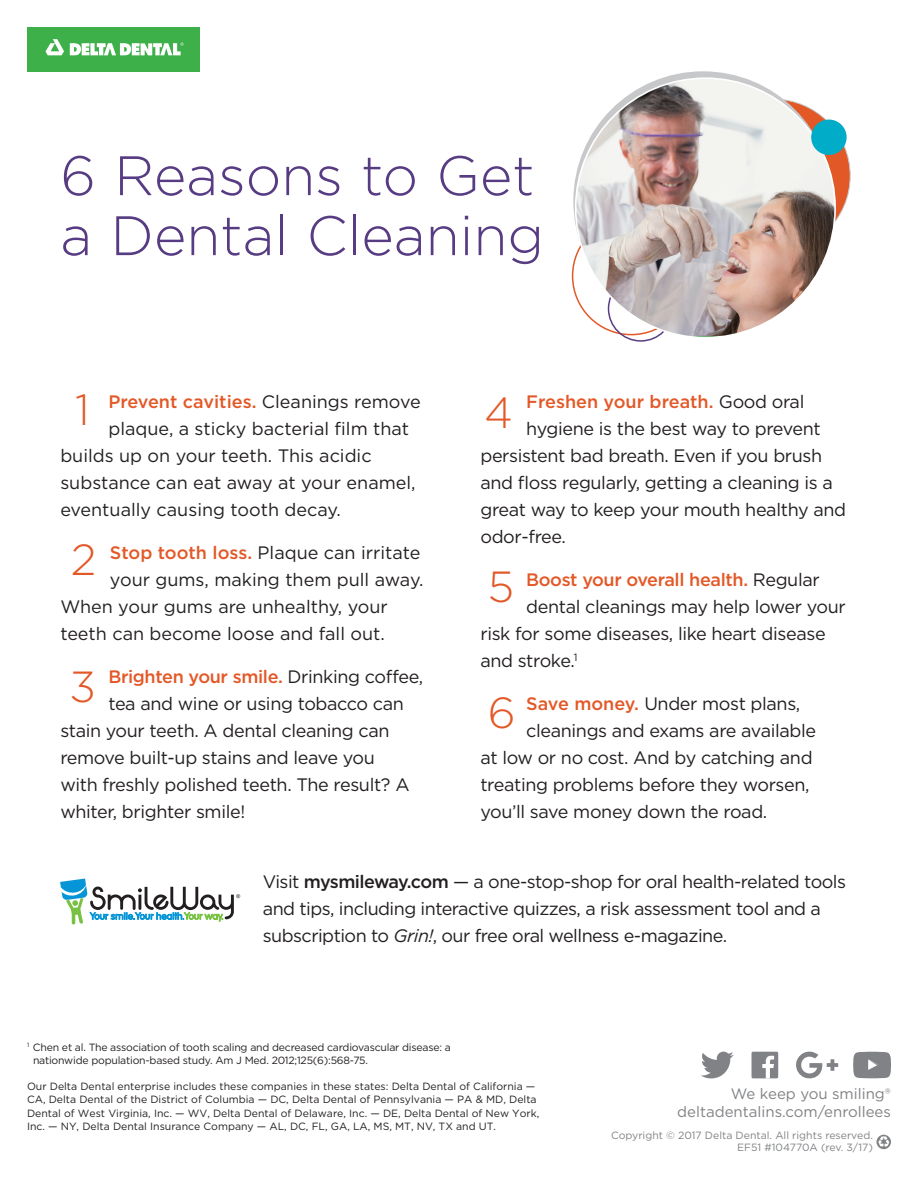
<style>
.page{position:relative;width:918px;height:1188px;background:#fff}
.page>*{position:absolute;margin:0;border:0;box-sizing:border-box;transform-origin:0 0}
.t1{font:300 55.5px/60px "Gotham";color:#583c83}
.Paragraph_Numbers{font:300 43.5px "Gotham";color:#e35827}
.Body{font:18px/27px "Gotham";letter-spacing:-.02em;color:#231f20}
.Body-2{font:18px "Gotham";color:#231f20}
.Body-3{font:500 18px "Gotham";letter-spacing:-.02em;color:#e35827}
.Body-4{font:500 18px "Gotham";color:#e35827}
.t2{font:15px "Gotham";color:#808285}
.Disclaimer_No_Number{font:10.5px/13.5px "Gotham";color:#231f20}
.Disclaimer_With_Numb{font:10.5px/13.5px "Gotham";letter-spacing:-.02em;color:#231f20}
.t3{font:10.5px "Gotham";color:#808285}
.s1{font-weight:400;color:#231f20}
.s2{font-weight:500;color:#e35827}
.s3{font-weight:500}
.s4{font-style:italic}
</style>
<div class="page">
<svg style="left:877px;top:1135px;width:14px;height:14px"></svg>
<div style="left:697px;top:99px;width:153px;height:153px;background:#e35827;border-radius:50%"></div>
<img style="left:576px;top:78px;width:259px;height:258px">
<div style="left:811px;top:120px;width:36px;height:35px;background:#00acc8;border-radius:50%"></div>
<div style="left:27px;top:27px;width:172px;height:45px;background:#3eb049"></div>
<svg style="left:46px;top:39px;width:18px;height:16px"></svg>
<svg style="left:70px;top:42px;width:114px;height:14px"></svg>
<svg style="left:701px;top:1052px;width:33px;height:26px"></svg>
<svg style="left:796px;top:1051px;width:42px;height:28px"></svg>
<svg style="left:853px;top:1052px;width:38px;height:26px"></svg>
<div style="left:752px;top:1052px;width:26px;height:26px;background:#808285"></div>
<svg style="left:762px;top:1056px;width:12px;height:22px"></svg>
<svg style="left:60px;top:879px;width:180px;height:45px"></svg>
<p class="t1" style="left:60px;top:144px;width:485px">6 Reasons to Get a Dental Cleaning</p>
<p class="Paragraph_Numbers" style="left:75px;top:382px;width:16px">1</p>
<p class="Body-4" style="left:108px;top:390px;width:314px">Prevent cavities. <span class="s1">Cleanings remove</span></p>
<p class="Body-2" style="left:108px;top:417px;width:302px">plaque, a sticky bacterial film that</p>
<p class="Body-2" style="left:60px;top:444px;width:313px">builds up on your teeth. This acidic</p>
<p class="Body-2" style="left:60px;top:471px;width:357px">substance can eat away at your enamel,</p>
<p class="Body-2" style="left:60px;top:498px;width:282px">eventually causing tooth decay.</p>
<p class="Body-2" style="left:110px;top:541px;width:312px"><span class="s2">Stop tooth loss.</span> Plaque can irritate</p>
<p class="Body-2" style="left:110px;top:568px;width:315px">your gums, making them pull away.</p>
<p class="Body-2" style="left:60px;top:595px;width:329px">When your gums are unhealthy, your</p>
<p class="Body-2" style="left:60px;top:622px;width:326px">teeth can become loose and fall out.</p>
<p class="Body-3" style="left:108px;top:665px;width:316px">Brighten your smile. <span class="s1">Drinking coffee,</span></p>
<p class="Body" style="left:108px;top:690px;width:297px">tea and wine or using tobacco can</p>
<p class="Body" style="left:60px;top:717px;width:331px">stain your teeth. A dental cleaning can</p>
<p class="Body" style="left:60px;top:744px;width:316px">remove built-up stains and leave you</p>
<p class="Body" style="left:60px;top:771px;width:351px">with freshly polished teeth. The result? A</p>
<p class="Body" style="left:60px;top:798px;width:186px">whiter, brighter smile!</p>
<p class="Paragraph_Numbers" style="left:71px;top:532px;width:27px">2</p>
<p class="Paragraph_Numbers" style="left:69px;top:659px;width:28px">3</p>
<p class="Body-4" style="left:526px;top:390px;width:280px">Freshen your breath. <span class="s1">Good oral</span></p>
<p class="Body" style="left:526px;top:415px;width:296px">hygiene is the best way to prevent</p>
<p class="Body" style="left:480px;top:442px;width:343px">persistent bad breath. Even if you brush</p>
<p class="Body" style="left:480px;top:469px;width:354px">and floss regularly, getting a cleaning is a</p>
<p class="Body" style="left:480px;top:496px;width:367px">great way to keep your mouth healthy and</p>
<p class="Body" style="left:480px;top:523px;width:87px">odor-free.</p>
<p class="Body-3" style="left:526px;top:568px;width:295px">Boost your overall health. <span class="s1">Regular</span></p>
<p class="Body" style="left:526px;top:593px;width:321px">dental cleanings may help lower your</p>
<p class="Body" style="left:480px;top:620px;width:347px">risk for some diseases, like heart disease</p>
<p class="Body" style="left:480px;top:647px;width:99px">and stroke.<sup>1</sup></p>
<p class="Body" style="left:526px;top:690px;width:276px"><span class="s2">Save money.</span> Under most plans,</p>
<p class="Body" style="left:526px;top:717px;width:291px">cleanings and exams are available</p>
<p class="Body" style="left:480px;top:744px;width:334px">at low or no cost. And by catching and</p>
<p class="Body" style="left:480px;top:771px;width:331px">treating problems before they worsen,</p>
<p class="Body" style="left:480px;top:798px;width:288px">you’ll save money down the road.</p>
<p class="Paragraph_Numbers" style="left:484px;top:385px;width:30px">4</p>
<p class="Paragraph_Numbers" style="left:488px;top:559px;width:28px">5</p>
<p class="Paragraph_Numbers" style="left:488px;top:685px;width:29px">6</p>
<p class="Body" style="left:263px;top:868px;width:585px">Visit <span class="s3">mysmileway.com</span> — a one-stop-shop for oral health-related tools and tips, including interactive quizzes, a risk assessment tool and a subscription to <span class="s4">Grin!</span>, our free oral wellness e-magazine.</p>
<p class="Disclaimer_With_Numb" style="left:33px;top:1040px;width:419px;text-indent:-6px"><sup>1</sup> Chen et al. The association of tooth scaling and decreased cardiovascular disease: a nationwide population-based study. Am J Med. 2012;125(6):568-75.</p>
<p class="Disclaimer_No_Number" style="left:27px;top:1079px;width:514px">Our Delta Dental enterprise includes these companies in these states: Delta Dental of California — CA, Delta Dental of the District of Columbia — DC, Delta Dental of Pennsylvania — PA &amp; MD, Delta Dental of West Virginia, Inc. — WV, Delta Dental of Delaware, Inc. — DE, Delta Dental of New York, Inc. — NY, Delta Dental Insurance Company — AL, DC, FL, GA, LA, MS, MT, NV, TX and UT.</p>
<p class="t2" style="left:731px;top:1084px;width:162px">We keep you smiling®</p>
<p class="t2" style="left:677px;top:1102px;width:215px">deltadentalins.com/enrollees</p>
<p class="t3" style="left:611px;top:1128px;width:263px">Copyright © 2017 Delta Dental. All rights reserved.</p>
<p class="t3" style="left:737px;top:1140px;width:137px">EF51 #104770A (rev. 3/17)</p>
</div>
